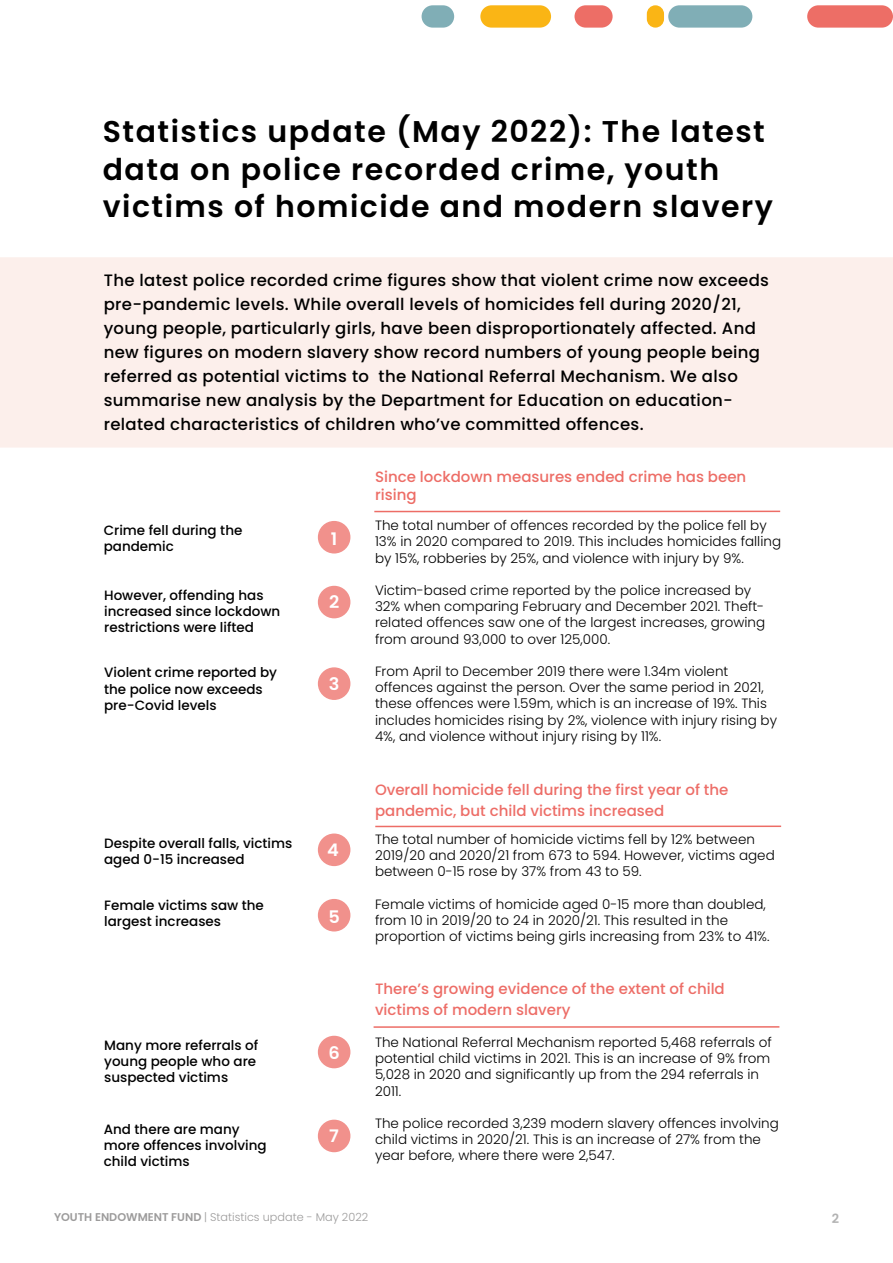
<style>
.page{position:relative;width:893px;height:1263px;background:#fff}
.page>*{position:absolute;margin:0;border:0;box-sizing:border-box;transform-origin:0 0}
.t1{font:600 30px/37.5px "Poppins";letter-spacing:.05em;color:#000}
.t2{font:600 17.25px "Poppins";color:#fff}
.t3{font:500 16.5px/24px "Poppins";letter-spacing:.02em;color:#000}
.t4{font:500 15px/21px "Poppins";color:#ed6d67}
.t5{font:500 15px/18px "Poppins";color:#ed6d66}
.t6{font:300 13.5px/16.2px "Poppins";color:#000}
.t7{font:500 13.5px/16.2px "Poppins";color:#000}
.t8{font:600 12.75px "Poppins";color:#b2b2b2}
.t9{font:300 11.25px "Poppins";color:#9c9b9b}
.s1{font-weight:600}
</style>
<div class="page">
<div style="left:480px;top:5px;width:71px;height:23px;background:#fab515;border-radius:11px"></div>
<div style="left:647px;top:5px;width:17px;height:23px;background:#fab515;border-radius:9px"></div>
<div style="left:668px;top:5px;width:84px;height:23px;background:#80aeb6;border-radius:11px"></div>
<div style="left:807px;top:5px;width:86px;height:23px;background:#ed6e66;border-radius:11px"></div>
<div style="left:422px;top:5px;width:32px;height:23px;background:#80aeb6;border-radius:11px"></div>
<div style="left:574px;top:5px;width:39px;height:23px;background:#ed6e66;border-radius:11px"></div>
<div style="left:0;top:257px;width:893px;height:191px;background:#fcefeb"></div>
<hr style="left:375px;top:825px;width:406px;height:2px;background:#ed6d66">
<div style="left:319px;top:522px;width:31px;height:31px;background:#f1918c;border-radius:50%"></div>
<div style="left:318px;top:521px;width:32px;height:32px;border:2px solid #ed6d66;border-radius:50%"></div>
<div style="left:319px;top:586px;width:31px;height:32px;background:#f1918c;border-radius:50%"></div>
<div style="left:318px;top:586px;width:32px;height:32px;border:2px solid #ed6d66;border-radius:50%"></div>
<div style="left:319px;top:668px;width:31px;height:31px;background:#f1918c;border-radius:50%"></div>
<div style="left:318px;top:667px;width:32px;height:33px;border:2px solid #ed6d66;border-radius:50%"></div>
<div style="left:319px;top:834px;width:31px;height:31px;background:#f1918c;border-radius:50%"></div>
<div style="left:318px;top:833px;width:32px;height:33px;border:2px solid #ed6d66;border-radius:50%"></div>
<div style="left:319px;top:900px;width:31px;height:31px;background:#f1918c;border-radius:50%"></div>
<div style="left:318px;top:899px;width:32px;height:32px;border:2px solid #ed6d66;border-radius:50%"></div>
<div style="left:319px;top:1036px;width:31px;height:31px;background:#f1918c;border-radius:50%"></div>
<div style="left:318px;top:1036px;width:32px;height:32px;border:2px solid #ed6d66;border-radius:50%"></div>
<div style="left:319px;top:1120px;width:31px;height:31px;background:#f1918c;border-radius:50%"></div>
<div style="left:318px;top:1120px;width:32px;height:32px;border:2px solid #ed6d66;border-radius:50%"></div>
<hr style="left:374px;top:1026px;width:405px;height:2px;background:#ed6d66">
<hr style="left:374px;top:511px;width:406px;height:1px;background:#ed6d66">
<h1 class="t1" style="left:103px;top:113px;width:672px">Statistics update (May 2022): The latest data on police recorded crime, youth victims of homicide and modern slavery</h1>
<p class="t3" style="left:104px;top:268px;width:667px">The latest police recorded crime figures show that violent crime now exceeds pre-pandemic levels. While overall levels of homicides fell during 2020/21, young people, particularly girls, have been disproportionately affected. And new figures on modern slavery show record numbers of young people being referred as potential victims to the National Referral Mechanism. We also summarise new analysis by the Department for Education on education&shy;related characteristics of children who’ve committed offences.</p>
<p class="t7" style="left:104px;top:522px;width:140px">Crime fell during the pandemic</p>
<p class="t7" style="left:104px;top:587px;width:178px">However, offending has increased since lockdown restrictions were lifted</p>
<p class="t7" style="left:104px;top:665px;width:174px">Violent crime reported by the police now exceeds pre-Covid levels</p>
<p class="t7" style="left:104px;top:835px;width:190px">Despite overall falls, victims aged 0-15 increased</p>
<p class="t7" style="left:104px;top:897px;width:161px">Female victims saw the largest increases</p>
<p class="t7" style="left:104px;top:1037px;width:156px">Many more referrals of young people who are suspected victims</p>
<p class="t7" style="left:104px;top:1121px;width:165px">And there are many more offences involving child victims</p>
<p class="t2" style="left:331px;top:529px;width:8px">1</p>
<p class="t2" style="left:329px;top:592px;width:12px">2</p>
<p class="t2" style="left:329px;top:674px;width:12px">3</p>
<p class="t2" style="left:327px;top:840px;width:13px">4</p>
<p class="t2" style="left:328px;top:907px;width:13px">5</p>
<p class="t2" style="left:328px;top:1042px;width:13px">6</p>
<p class="t2" style="left:329px;top:1126px;width:11px">7</p>
<p class="t5" style="left:375px;top:467px;width:373px">Since lockdown measures ended crime has been rising</p>
<p class="t6" style="left:375px;top:517px;width:408px">The total number of offences recorded by the police fell by<br>13% in 2020 compared to 2019. This includes homicides falling by 15%, robberies by 25%, and violence with injury by 9%.</p>
<p class="t6" style="left:375px;top:582px;width:392px">Victim-based crime reported by the police increased by 32% when comparing February and December 2021. Theft&shy;related offences saw one of the largest increases, growing from around 93,000 to over 125,000.</p>
<p class="t6" style="left:375px;top:663px;width:404px">From April to December 2019 there were 1.34m violent offences against the person. Over the same period in 2021, these offences were 1.59m, which is an increase of 19%. This includes homicides rising by 2%, violence with injury rising by 4%, and violence without injury rising by 11%.</p>
<p class="t4" style="left:375px;top:779px;width:355px">Overall homicide fell during the first year of the pandemic, but child victims increased</p>
<p class="t6" style="left:375px;top:831px;width:401px">The total number of homicide victims fell by 12% between<br>2019/20 and 2020/21 from 673 to 594. However, victims aged between 0-15 rose by 37% from 43 to 59.</p>
<p class="t6" style="left:375px;top:896px;width:396px">Female victims of homicide aged 0-15 more than doubled, from 10 in 2019/20 to 24 in 2020/21. This resulted in the proportion of victims being girls increasing from 23% to 41%.</p>
<p class="t4" style="left:375px;top:978px;width:351px">There’s growing evidence of the extent of child victims of modern slavery</p>
<p class="t6" style="left:375px;top:1034px;width:398px">The National Referral Mechanism reported 5,468 referrals of potential child victims in 2021. This is an increase of 9% from 5,028 in 2020 and significantly up from the 294 referrals in 2011.</p>
<p class="t6" style="left:375px;top:1115px;width:405px">The police recorded 3,239 modern slavery offences involving child victims in 2020/21. This is an increase of 27% from the year before, where there were 2,547.</p>
<p class="t9" style="left:54px;top:1211px;width:316px"><span class="s1">YOUTH ENDOWMENT FUND</span> | Statistics update - May 2022</p>
<p class="t8" style="left:832px;top:1211px;width:9px">2</p>
</div>
